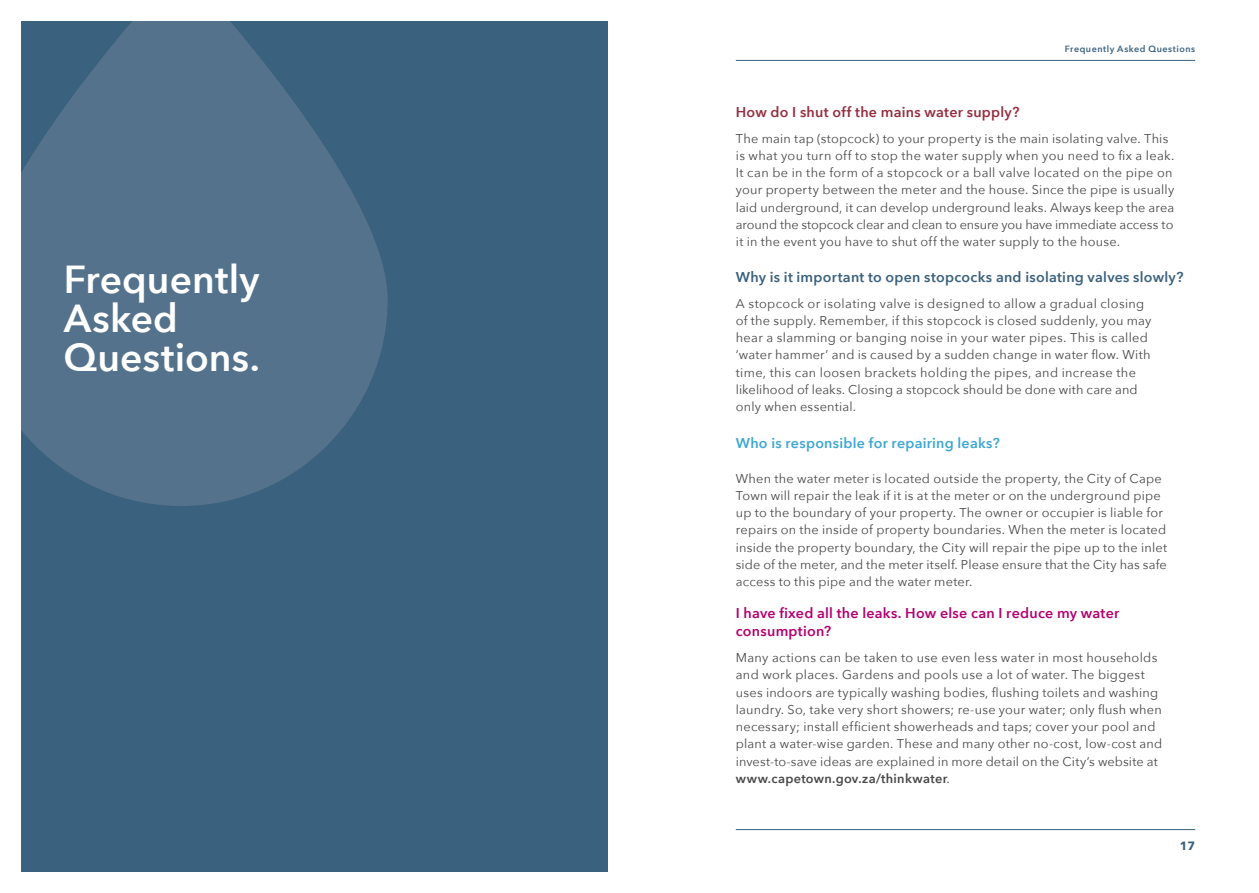
<style>
.page{position:relative;width:1259px;height:893px;background:#fff}
.page>*{position:absolute;margin:0;border:0;box-sizing:border-box;transform-origin:0 0}
.t1{font:600 39px/39px "Avenir Next";letter-spacing:.005em;color:#fff}
.t2{font:600 14.25px/18.8px "Avenir Next";letter-spacing:.015em;color:#b30070}
.t3{font:600 14.25px "Avenir Next";letter-spacing:.02em;color:#3a617d}
.t4{font:600 14.25px "Avenir Next";letter-spacing:.02em;color:#3ea7d2}
.t5{font:600 14.25px "Avenir Next";letter-spacing:.02em;color:#952e40}
.t6{font:12.75px/17.2px "Avenir Next";letter-spacing:.015em;color:#484848}
.t7{font:700 12px "Avenir Next";color:#3a617d}
.t8{font:600 9px "Avenir Next";letter-spacing:.06em;color:#3a617d}
.s1{font-weight:600}
</style>
<div class="page">
<div style="left:21px;top:21px;width:587px;height:851px;background:#3a617d"></div>
<svg style="left:21px;top:21px;width:367px;height:485px;fill:#54728c"></svg>
<hr style="left:736px;top:60px;width:459px;height:1px;background:#3a617d">
<hr style="left:736px;top:829px;width:459px;height:1px;background:#3a617d">
<h1 class="t1" style="left:64px;top:259px;width:198px">Frequently<br>Asked<br>Questions.</h1>
<p class="t8" style="left:1064px;top:41px;width:132px">Frequently Asked Questions</p>
<p class="t5" style="left:736px;top:100px;width:285px">How do I shut off the mains water supply?</p>
<p class="t6" style="left:736px;top:129px;width:440px">The main tap (stopcock) to your property is the main isolating valve. This is what you turn off to stop the water supply when you need to fix a leak.<br>It can be in the form of a stopcock or a ball valve located on the pipe on your property between the meter and the house. Since the pipe is usually laid underground, it can develop underground leaks. Always keep the area around the stopcock clear and clean to ensure you have immediate access to it in the event you have to shut off the water supply to the house.</p>
<p class="t3" style="left:736px;top:265px;width:449px">Why is it important to open stopcocks and isolating valves slowly?</p>
<p class="t6" style="left:736px;top:294px;width:417px">A stopcock or isolating valve is designed to allow a gradual closing of the supply. Remember, if this stopcock is closed suddenly, you may hear a slamming or banging noise in your water pipes. This is called ‘water hammer’ and is caused by a sudden change in water flow. With time, this can loosen brackets holding the pipes, and increase the likelihood of leaks. Closing a stopcock should be done with care and only when essential.</p>
<p class="t4" style="left:736px;top:431px;width:265px">Who is responsible for repairing leaks?</p>
<p class="t6" style="left:736px;top:469px;width:433px">When the water meter is located outside the property, the City of Cape Town will repair the leak if it is at the meter or on the underground pipe up to the boundary of your property. The owner or occupier is liable for repairs on the inside of property boundaries. When the meter is located inside the property boundary, the City will repair the pipe up to the inlet side of the meter, and the meter itself. Please ensure that the City has safe access to this pipe and the water meter.</p>
<p class="t2" style="left:736px;top:603px;width:385px">I have fixed all the leaks. How else can I reduce my water consumption?</p>
<p class="t6" style="left:736px;top:649px;width:428px">Many actions can be taken to use even less water in most households and work places. Gardens and pools use a lot of water. The biggest uses indoors are typically washing bodies, flushing toilets and washing laundry. So, take very short showers; re-use your water; only flush when necessary; install efficient showerheads and taps; cover your pool and plant a water-wise garden. These and many other no-cost, low-cost and invest-to-save ideas are explained in more detail on the City’s website at <span class="s1">www.capetown.gov.za/thinkwater</span>.</p>
<p class="t7" style="left:1179px;top:836px;width:17px">17</p>
</div>
